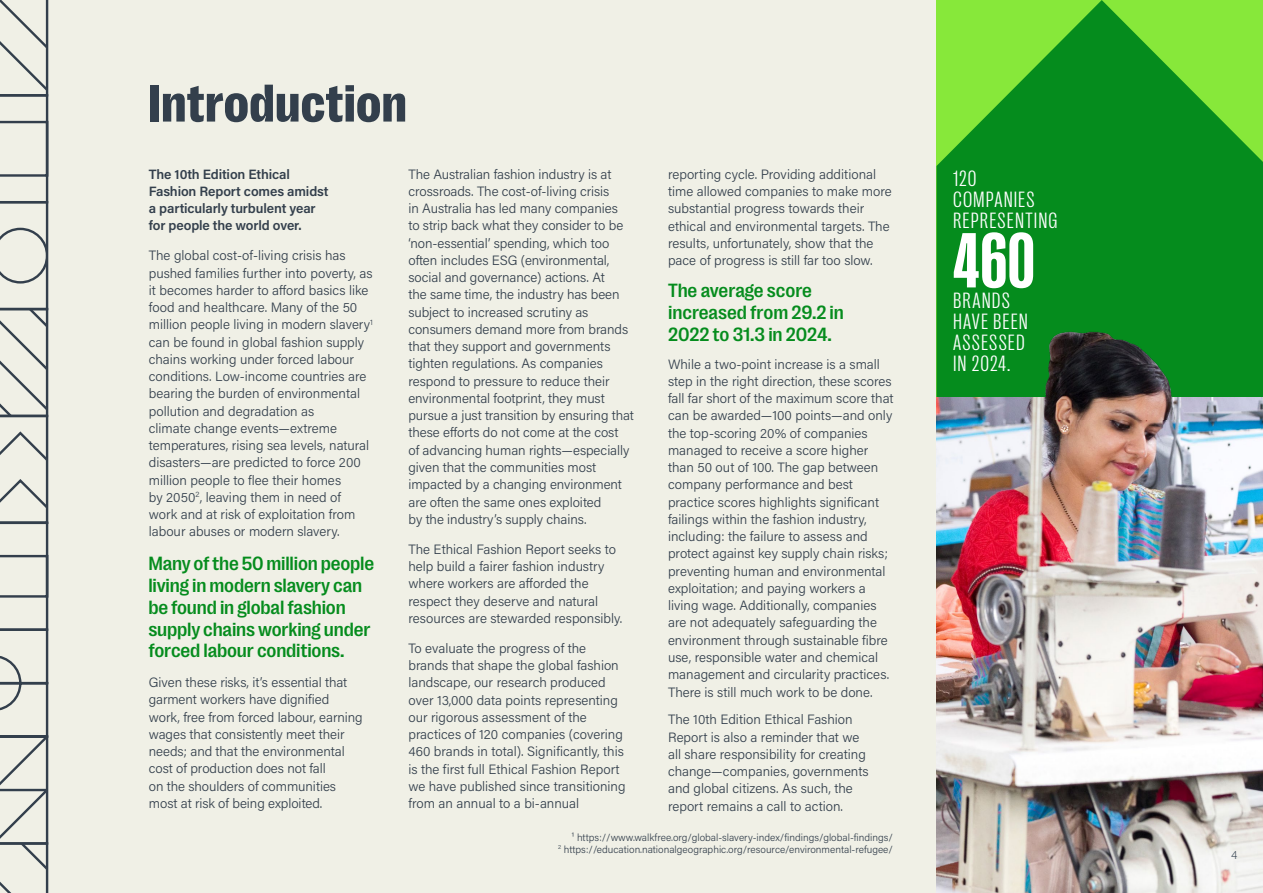
<style>
.page{position:relative;width:1263px;height:893px;background:#f0f0e6}
.page>*{position:absolute;margin:0;border:0;box-sizing:border-box;transform-origin:0 0}
.t1{font:79.5px "PP Right Grotesk Tight Dark";color:#fff}
.t2{font:54px "PP Right Grotesk Compact Dark";letter-spacing:.01em;color:#333f4c}
.t3{font:300 condensed 22.5px/21px "Right Grotesk";letter-spacing:.05em;color:#fff}
.t4{font:500 19.5px/21.8px "Right Grotesk";letter-spacing:-.01em;color:#058c1d}
.t5{font:300 13.5px/17.2px "Acumin Pro";color:#333f4c}
.t6{font:600 13.5px/17.2px "Acumin Pro";letter-spacing:-.01em;color:#333f4c}
.t7{font:200 12px "Acumin Pro";color:#333f4c}
.t8{font:300 10.2px/12px "Acumin Pro";color:#333f4c;text-align:right}
</style>
<div class="page">
<svg style="left:0;top:0;width:49px;height:893px"></svg>
<svg style="left:936px;top:0;width:327px;height:398px;background:#22a023"></svg>
<img style="left:936px;top:398px;width:327px;height:495px">
<img style="left:1034px;top:319px;width:144px;height:100px">
<h2 class="t2" style="left:148px;top:74px;width:260px">Introduction</h2>
<p class="t6" style="left:149px;top:165px;width:181px">The 10th Edition Ethical<br>Fashion Report comes amidst a particularly turbulent year for people the world over.</p>
<p class="t5" style="left:149px;top:247px;width:226px">The global cost-of-living crisis has pushed families further into poverty, as it becomes harder to afford basics like food and healthcare. Many of the 50 million people living in modern slavery<sup>1 </sup>can be found in global fashion supply chains working under forced labour conditions. Low-income countries are bearing the burden of environmental pollution and degradation as<br>climate change events—extreme temperatures, rising sea levels, natural disasters—are predicted to force 200 million people to flee their homes<br>by 2050<sup>2</sup>, leaving them in need of<br>work and at risk of exploitation from labour abuses or modern slavery.</p>
<h3 class="t4" style="left:148px;top:553px;width:227px">Many of the 50 million people living in modern slavery can be found in global fashion supply chains working under forced labour conditions.</h3>
<p class="t5" style="left:149px;top:673px;width:215px">Given these risks, it’s essential that garment workers have dignified work, free from forced labour, earning wages that consistently meet their needs; and that the environmental cost of production does not fall<br>on the shoulders of communities most at risk of being exploited.</p>
<p class="t5" style="left:408px;top:165px;width:227px">The Australian fashion industry is at crossroads. The cost-of-living crisis<br>in Australia has led many companies<br>to strip back what they consider to be ‘non-essential’ spending, which too often includes ESG (environmental, social and governance) actions. At<br>the same time, the industry has been subject to increased scrutiny as consumers demand more from brands that they support and governments tighten regulations. As companies respond to pressure to reduce their environmental footprint, they must pursue a just transition by ensuring that these efforts do not come at the cost<br>of advancing human rights—especially given that the communities most impacted by a changing environment are often the same ones exploited<br>by the industry’s supply chains.</p>
<p class="t5" style="left:408px;top:540px;width:215px">The Ethical Fashion Report seeks to help build a fairer fashion industry where workers are afforded the respect they deserve and natural resources are stewarded responsibly.</p>
<p class="t5" style="left:408px;top:639px;width:219px">To evaluate the progress of the brands that shape the global fashion landscape, our research produced over 13,000 data points representing our rigorous assessment of the practices of 120 companies (covering 460 brands in total). Significantly, this is the first full Ethical Fashion Report we have published since transitioning from an annual to a bi-annual</p>
<p class="t5" style="left:668px;top:165px;width:225px">reporting cycle. Providing additional time allowed companies to make more substantial progress towards their ethical and environmental targets. The results, unfortunately, show that the pace of progress is still far too slow.</p>
<h3 class="t4" style="left:668px;top:280px;width:177px">The average score increased from 29.2 in<br>2022 to 31.3 in 2024.</h3>
<p class="t5" style="left:668px;top:355px;width:227px">While a two-point increase is a small step in the right direction, these scores fall far short of the maximum score that can be awarded—100 points—and only the top-scoring 20% of companies managed to receive a score higher than 50 out of 100. The gap between company performance and best practice scores highlights significant failings within the fashion industry, including: the failure to assess and protect against key supply chain risks; preventing human and environmental exploitation; and paying workers a living wage. Additionally, companies are not adequately safeguarding the environment through sustainable fibre use, responsible water and chemical management and circularity practices.<br>There is still much work to be done.</p>
<p class="t5" style="left:668px;top:710px;width:202px">The 10th Edition Ethical Fashion Report is also a reminder that we all share responsibility for creating change—companies, governments and global citizens. As such, the report remains a call to action.</p>
<p class="t8" style="left:558px;top:831px;width:336px">¹ https://www.walkfree.org/global-slavery-index/findings/global-findings/<br><sup>2</sup> https://education.nationalgeographic.org/resource/environmental-refugee/</p>
<h3 class="t3" style="left:953px;top:168px;width:106px">120<br>COMPANIES<br>REPRESENTING</h3>
<h1 class="t1" style="left:953px;top:220px;width:83px">460</h1>
<h3 class="t3" style="left:953px;top:290px;width:76px">BRANDS<br>HAVE BEEN<br>ASSESSED<br>IN 2024.</h3>
<p class="t7" style="left:1231px;top:847px;width:8px">4</p>
</div>
